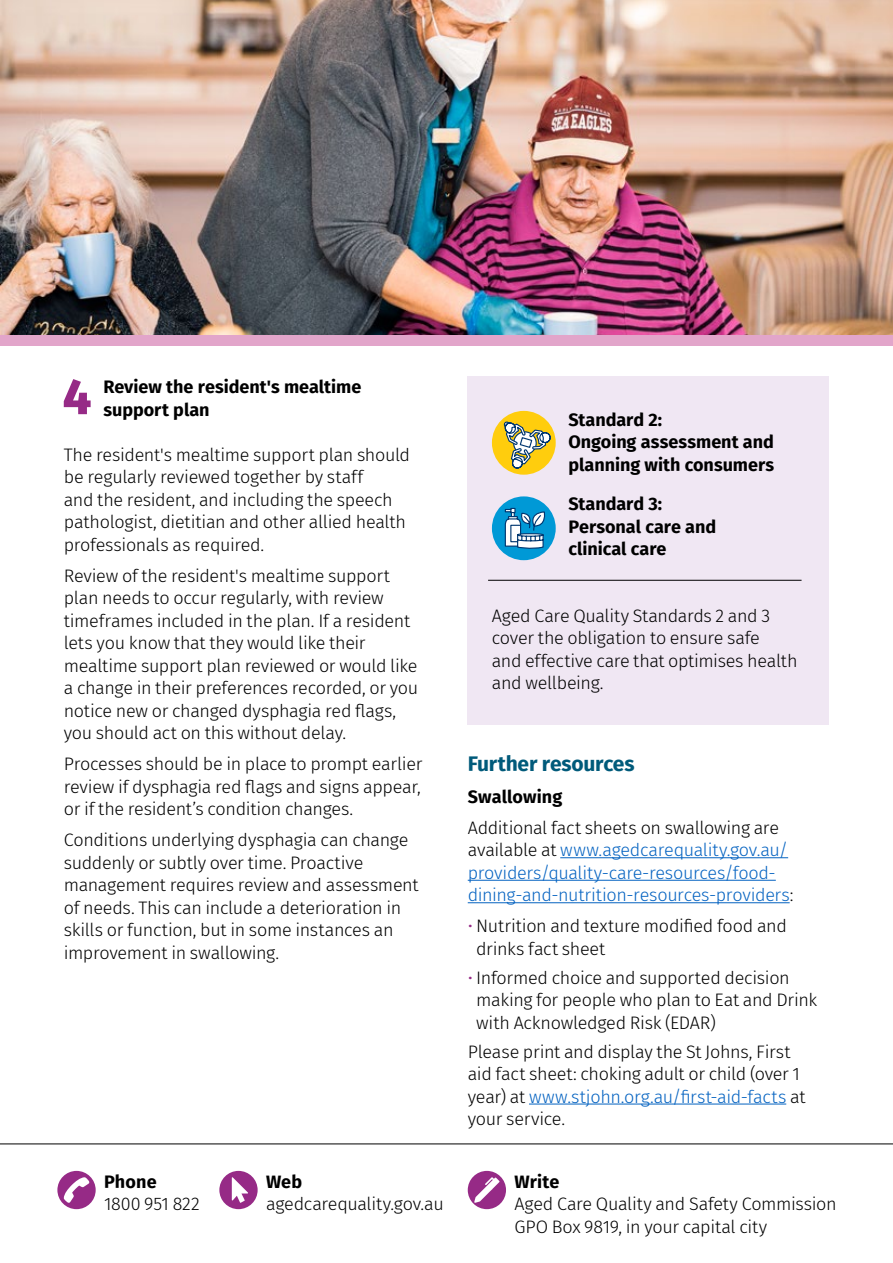
<style>
.page{position:relative;width:893px;height:1263px;background:#fff}
.page>*{position:absolute;margin:0;border:0;box-sizing:border-box;transform-origin:0 0}
.t1{font:800 50.4px "Fira Sans";color:#962a86}
.t2{font:700 21px "Fira Sans";letter-spacing:-.015em;color:#005a7a}
.Body_text{font:300 18px/22.5px "Fira Sans";letter-spacing:-.02em;color:#000}
.Body_text-2{font:300 18px/22.5px "Fira Sans";letter-spacing:-.02em;color:#0563c1}
.t3{font:700 18px/22.5px "Fira Sans";color:#000}
.s1{color:#000}
.s2{color:#962a86}
.s3{color:#0563c1}
.s4{font-weight:700}
</style>
<div class="page">
<div style="left:0;top:244px;width:893px;height:102px;background:#e2a5ca"></div>
<img style="left:0;top:0;width:893px;height:334px">
<div style="left:468px;top:376px;width:361px;height:349px;background:#f0e7f3"></div>
<hr style="left:488px;top:580px;width:313px;height:1px;background:#000">
<div style="left:57px;top:1171px;width:39px;height:38px;background:#962a86;border-radius:50%"></div>
<svg style="left:64px;top:1177px;width:25px;height:26px"></svg>
<div style="left:219px;top:1171px;width:39px;height:38px;background:#962a86;border-radius:50%"></div>
<svg style="left:232px;top:1177px;width:16px;height:26px"></svg>
<div style="left:468px;top:1171px;width:38px;height:38px;background:#962a86;border-radius:50%"></div>
<svg style="left:474px;top:1177px;width:26px;height:26px"></svg>
<hr style="left:0;top:1143px;width:893px;height:1px;background:#000">
<div style="left:492px;top:411px;width:64px;height:64px;background:#ffcd0d;border-radius:50%"></div>
<svg style="left:502px;top:420px;width:49px;height:50px"></svg>
<div style="left:492px;top:496px;width:64px;height:64px;background:#0099d6;border-radius:50%"></div>
<svg style="left:504px;top:507px;width:41px;height:42px"></svg>
<hr style="left:560px;top:857px;width:228px;height:1px;background:#0563c1">
<hr style="left:468px;top:880px;width:308px;height:1px;background:#0563c1">
<hr style="left:468px;top:902px;width:322px;height:1px;background:#0563c1">
<hr style="left:529px;top:1103px;width:257px;height:1px;background:#0563c1">
<h4 class="t1" style="left:63px;top:353px;width:30px">4</h4>
<h4 class="t3" style="left:103px;top:374px;width:259px">Review the resident's mealtime support plan</h4>
<p class="Body_text" style="left:64px;top:443px;width:348px">The resident's mealtime support plan should be regularly reviewed together by staff<br>and the resident, and including the speech pathologist, dietitian and other allied health professionals as required.</p>
<p class="Body_text" style="left:64px;top:564px;width:356px">Review of the resident's mealtime support plan needs to occur regularly, with review timeframes included in the plan. If a resident lets you know that they would like their mealtime support plan reviewed or would like a change in their preferences recorded, or you notice new or changed dysphagia red flags, you should act on this without delay.</p>
<p class="Body_text" style="left:64px;top:753px;width:360px;text-align:justify">Processes should be in place to prompt earlier review if dysphagia red flags and signs appear, or if the resident’s condition changes.</p>
<p class="Body_text" style="left:64px;top:829px;width:356px">Conditions underlying dysphagia can change suddenly or subtly over time. Proactive management requires review and assessment of needs. This can include a deterioration in skills or function, but in some instances an improvement in swallowing.</p>
<h4 class="t3" style="left:568px;top:407px;width:207px">Standard 2:<br>Ongoing assessment and planning with consumers</h4>
<h4 class="t3" style="left:568px;top:492px;width:149px">Standard 3:<br>Personal care and clinical care</h4>
<p class="Body_text" style="left:492px;top:604px;width:307px">Aged Care Quality Standards 2 and 3 cover the obligation to ensure safe<br>and effective care that optimises health and wellbeing.</p>
<h3 class="t2" style="left:468px;top:746px;width:168px">Further resources</h3>
<h3 class="t3" style="left:468px;top:784px;width:96px">Swallowing</h3>
<p class="Body_text-2" style="left:468px;top:816px;width:327px"><span class="s1">Additional fact sheets on swallowing are available at</span> www.agedcarequality.gov.au/ providers/quality-care-resources/food&shy;dining-and-nutrition-resources-providers<span class="s1">:</span></p>
<p class="Body_text" style="left:476px;top:915px;width:312px;text-indent:-9px"><span class="s2">•</span> Nutrition and texture modified food and drinks fact sheet</p>
<p class="Body_text" style="left:476px;top:966px;width:342px;text-indent:-9px"><span class="s2">•</span> Informed choice and supported decision making for people who plan to Eat and Drink with Acknowledged Risk (EDAR)</p>
<p class="Body_text" style="left:468px;top:1040px;width:339px">Please print and display the St Johns, First aid fact sheet: choking adult or child (over 1 year) at <span class="s3">www.stjohn.org.au/first-aid-facts</span> at your service.</p>
<p class="Body_text" style="left:104px;top:1170px;width:97px"><span class="s4">Phone<br></span>1800 951 822</p>
<p class="Body_text" style="left:266px;top:1170px;width:179px"><span class="s4">Web </span>agedcarequality.gov.au</p>
<p class="Body_text" style="left:514px;top:1170px;width:324px"><span class="s4">Write<br></span>Aged Care Quality and Safety Commission<br>GPO Box 9819, in your capital city</p>
</div>
